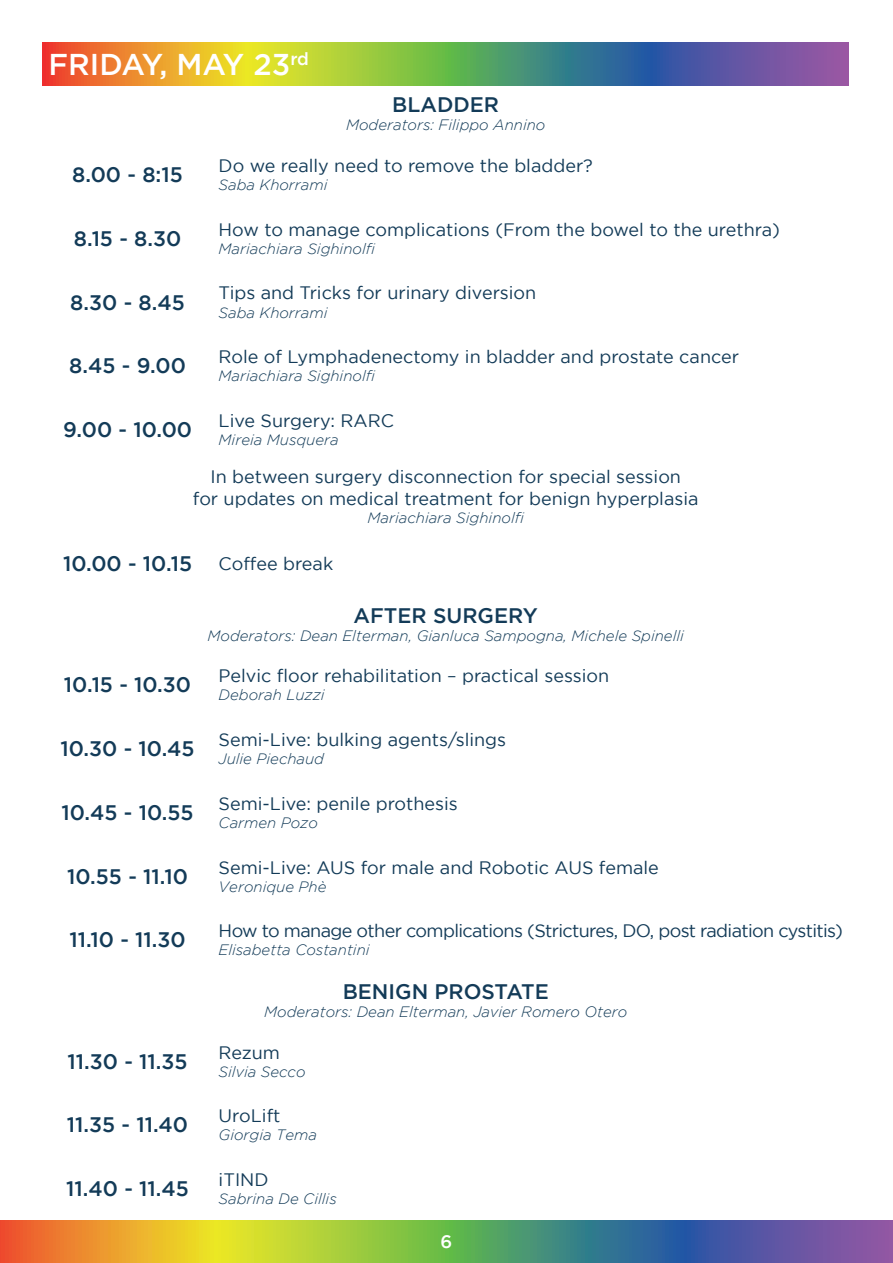
<style>
.page{position:relative;width:893px;height:1263px;background:#fff}
.page>*{position:absolute;margin:0;border:0;box-sizing:border-box;transform-origin:0 0}
.t1{font:500 30px "Gotham";color:#fff}
.t2{font:500 21px "Gotham";color:#133b58}
.t3{font:18px/21.6px "Gotham";color:#133b58;text-align:center}
.t4{font:18px "Gotham";letter-spacing:-.035em;color:#133b58}
.t5{font:500 18px "Gotham";color:#fff}
.t6{font:italic 300 15px "Gotham";color:#133b58}
</style>
<div class="page">
<svg style="left:0;top:1220px;width:893px;height:43px;background:#8d9361"></svg>
<svg style="left:43px;top:43px;width:806px;height:42px;background:#8f9061"></svg>
<h1 class="t1" style="left:49px;top:47px;width:262px">FRIDAY, MAY 23<sup>rd</sup></h1>
<p class="t2" style="left:392px;top:93px;width:108px">BLADDER</p>
<p class="t6" style="left:346px;top:117px;width:201px">Moderators: Filippo Annino</p>
<p class="t2" style="left:72px;top:163px;width:112px">8.00 - 8:15</p>
<p class="t3" style="left:219px;top:154px;width:376px">Do we really need to remove the bladder?</p>
<p class="t6" style="left:219px;top:176px;width:110px">Saba Khorrami</p>
<p class="t2" style="left:74px;top:226px;width:109px">8.15 - 8.30</p>
<p class="t3" style="left:219px;top:218px;width:563px">How to manage complications (From the bowel to the urethra)</p>
<p class="t6" style="left:219px;top:240px;width:158px">Mariachiara Sighinolfi</p>
<p class="t2" style="left:70px;top:290px;width:116px">8.30 - 8.45</p>
<p class="t3" style="left:219px;top:282px;width:319px">Tips and Tricks for urinary diversion</p>
<p class="t6" style="left:219px;top:304px;width:110px">Saba Khorrami</p>
<p class="t2" style="left:69px;top:354px;width:118px">8.45 - 9.00</p>
<p class="t3" style="left:219px;top:346px;width:522px">Role of Lymphadenectomy in bladder and prostate cancer</p>
<p class="t6" style="left:219px;top:368px;width:158px">Mariachiara Sighinolfi</p>
<p class="t2" style="left:63px;top:418px;width:131px">9.00 - 10.00</p>
<p class="t3" style="left:219px;top:410px;width:177px">Live Surgery: RARC</p>
<p class="t6" style="left:219px;top:432px;width:122px">Mireia Musquera</p>
<p class="t3" style="left:193px;top:466px;width:507px">In between surgery disconnection for special session<br>for updates on medical treatment for benign hyperplasia</p>
<p class="t6" style="left:368px;top:509px;width:158px">Mariachiara Sighinolfi</p>
<p class="t2" style="left:63px;top:552px;width:130px">10.00 - 10.15</p>
<p class="t3" style="left:219px;top:553px;width:116px">Coffee break</p>
<p class="t2" style="left:354px;top:603px;width:186px">AFTER SURGERY</p>
<p class="t6" style="left:208px;top:627px;width:478px">Moderators: Dean Elterman, Gianluca Sampogna, Michele Spinelli</p>
<p class="t2" style="left:64px;top:673px;width:129px">10.15 - 10.30</p>
<p class="t3" style="left:219px;top:665px;width:392px">Pelvic floor rehabilitation – practical session</p>
<p class="t6" style="left:219px;top:687px;width:108px">Deborah Luzzi</p>
<p class="t2" style="left:60px;top:737px;width:136px">10.30 - 10.45</p>
<p class="t3" style="left:219px;top:728px;width:289px">Semi-Live: bulking agents/slings</p>
<p class="t6" style="left:219px;top:750px;width:107px">Julie Piechaud</p>
<p class="t2" style="left:61px;top:800px;width:134px">10.45 - 10.55</p>
<p class="t3" style="left:219px;top:792px;width:241px">Semi-Live: penile prothesis</p>
<p class="t6" style="left:219px;top:814px;width:101px">Carmen Pozo</p>
<p class="t2" style="left:67px;top:864px;width:122px">10.55 - 11.10</p>
<p class="t3" style="left:219px;top:856px;width:442px">Semi-Live: AUS for male and Robotic AUS female</p>
<p class="t6" style="left:219px;top:878px;width:109px">Veronique Phè</p>
<p class="t2" style="left:69px;top:928px;width:118px">11.10 - 11.30</p>
<p class="t4" style="left:219px;top:921px;width:626px">How to manage other complications (Strictures, DO, post radiation cystitis)</p>
<p class="t6" style="left:219px;top:942px;width:152px">Elisabetta Costantini</p>
<p class="t2" style="left:343px;top:980px;width:208px">BENIGN PROSTATE</p>
<p class="t6" style="left:264px;top:1003px;width:364px">Moderators: Dean Elterman, Javier Romero Otero</p>
<p class="t2" style="left:68px;top:1049px;width:121px">11.30 - 11.35</p>
<p class="t3" style="left:219px;top:1041px;width:63px">Rezum</p>
<p class="t6" style="left:219px;top:1063px;width:88px">Silvia Secco</p>
<p class="t2" style="left:67px;top:1113px;width:123px">11.35 - 11.40</p>
<p class="t2" style="left:66px;top:1177px;width:124px">11.40 - 11.45</p>
<p class="t3" style="left:219px;top:1105px;width:63px">UroLift</p>
<p class="t6" style="left:219px;top:1127px;width:100px">Giorgia Tema</p>
<p class="t3" style="left:219px;top:1169px;width:51px">iTIND</p>
<p class="t6" style="left:219px;top:1191px;width:120px">Sabrina De Cillis</p>
<p class="t5" style="left:441px;top:1232px;width:13px">6</p>
</div>
